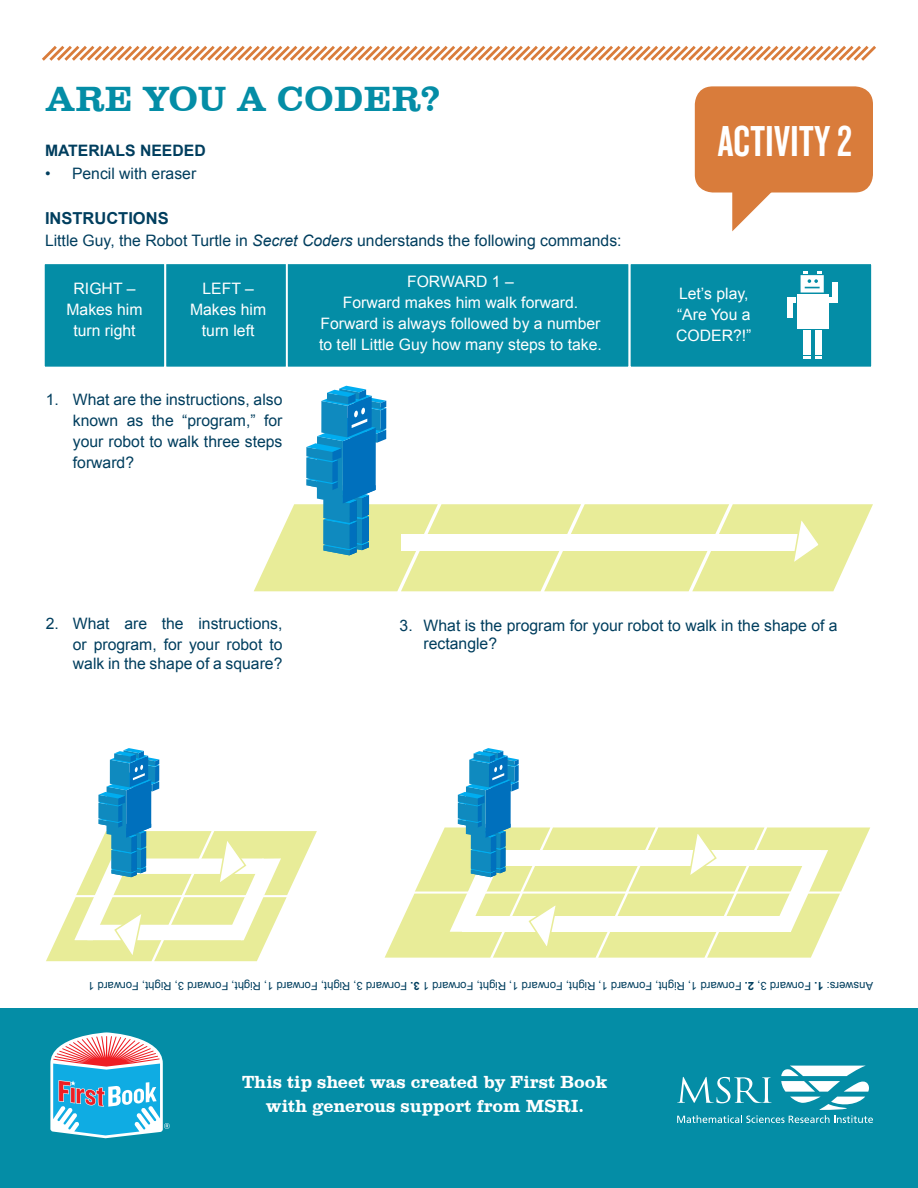
<style>
.page{position:relative;width:918px;height:1188px;background:#fff}
.page>*{position:absolute;margin:0;border:0;box-sizing:border-box;transform-origin:0 0}
.t1{font:45px "Knockout 48 Featherweight";letter-spacing:.01em;color:#fff}
.t2{font:36px "Clarendon";color:#048da6}
.t3{font:18px/24px "Clarendon";color:#fff;text-align:center}
.t4{font:700 16.5px "Arial";color:#003e5e}
.t5{font:15.75px/21px "Arial";color:#003e5e;text-align:justify}
.t6{font:15.75px/21px "Arial";color:#fff}
.t7{font:700 15.75px "Arial";color:#003e5e}
.t8{font:11.25px "Arial";color:#003e5e}
.s1{font-style:italic}
.s2{font-weight:700}
</style>
<div class="page">
<div style="left:0;top:1008px;width:918px;height:180px;background:#048da6"></div>
<svg style="left:50px;top:1032px;width:120px;height:106px;background:#75afca"></svg>
<svg style="left:677px;top:1066px;width:196px;height:57px"></svg>
<div style="left:695px;top:86px;width:178px;height:107px;background:#d97c3b;border-radius:18px"></div>
<svg style="left:732px;top:192px;width:41px;height:39px"></svg>
<svg style="left:42px;top:46px;width:834px;height:15px"></svg>
<svg style="left:46px;top:748px;width:271px;height:213px"></svg>
<svg style="left:254px;top:386px;width:619px;height:205px"></svg>
<svg style="left:385px;top:748px;width:485px;height:210px"></svg>
<div style="left:43px;top:262px;width:123px;height:106px;background:#048da6;border:2px solid #fff"></div>
<div style="left:286px;top:262px;width:344px;height:106px;background:#048da6;border:2px solid #fff"></div>
<div style="left:629px;top:262px;width:244px;height:106px;background:#048da6;border:2px solid #fff"></div>
<div style="left:164px;top:262px;width:124px;height:106px;background:#048da6;border:2px solid #fff"></div>
<div style="left:797px;top:294px;width:31px;height:34px;background:#fff"></div>
<div style="left:803px;top:330px;width:7px;height:11px;background:#fff"></div>
<div style="left:815px;top:330px;width:7px;height:11px;background:#fff"></div>
<div style="left:803px;top:342px;width:7px;height:13px;background:#fff"></div>
<div style="left:815px;top:341px;width:7px;height:14px;background:#fff"></div>
<svg style="left:803px;top:356px;width:19px;height:3px"></svg>
<div style="left:787px;top:298px;width:9px;height:5px;background:#fff"></div>
<div style="left:829px;top:298px;width:9px;height:5px;background:#fff"></div>
<div style="left:833px;top:286px;width:5px;height:11px;background:#fff"></div>
<svg style="left:801px;top:271px;width:23px;height:22px"></svg>
<svg style="left:833px;top:282px;width:5px;height:3px"></svg>
<div style="left:787px;top:303px;width:5px;height:12px;background:#fff"></div>
<svg style="left:787px;top:315px;width:5px;height:3px"></svg>
<p class="t2" style="left:45px;top:79px;width:397px">ARE YOU A CODER?</p>
<p class="t7" style="left:45px;top:140px;width:162px">MATERIALS NEEDED</p>
<p class="t5" style="left:45px;top:163px;width:153px">• Pencil with eraser</p>
<p class="t4" style="left:45px;top:207px;width:125px">INSTRUCTIONS</p>
<p class="t5" style="left:45px;top:230px;width:578px">Little Guy, the Robot Turtle in <span class="s1">Secret Coders</span> understands the following commands:</p>
<p class="t6" style="left:74px;top:279px;width:63px">RIGHT –</p>
<p class="t6" style="left:66px;top:300px;width:78px">Makes him</p>
<p class="t6" style="left:73px;top:321px;width:64px">turn right</p>
<p class="t6" style="left:190px;top:279px;width:78px;text-align:center">LEFT –<br>Makes him turn left</p>
<p class="t5" style="left:73px;top:389px;width:211px;text-indent:-27px">1. What are the instructions, also known as the “program,” for your robot to walk three steps forward?</p>
<p class="t6" style="left:407px;top:271px;width:108px">FORWARD 1 –</p>
<p class="t6" style="left:343px;top:292px;width:237px">Forward makes him walk forward.</p>
<p class="t6" style="left:320px;top:313px;width:282px">Forward is always followed by a number</p>
<p class="t6" style="left:319px;top:334px;width:284px">to tell Little Guy how many steps to take.</p>
<p class="t1" style="left:718px;top:114px;width:136px">ACTIVITY 2</p>
<p class="t6" style="left:676px;top:283px;width:77px">Let’s play, “Are You a<br>CODER?!”</p>
<p class="t5" style="left:46px;top:613px;width:238px;text-align:right">2. What are the instructions, or program, for your robot to</p>
<p class="t5" style="left:73px;top:653px;width:211px">walk in the shape of a square?</p>
<p class="t5" style="left:424px;top:616px;width:416px;line-height:18.9px;text-indent:-24px">3. What is the program for your robot to walk in the shape of a rectangle?</p>
<p class="t8" style="left:873px;top:993px;width:786px;rotate:-180deg">Answers: <span class="s2">1.</span> Forward 3, <span class="s2">2.</span> Forward 1, Right, Forward 1, Right, Forward 1, Right, Forward 1 <span class="s2">3.</span> Forward 3, Right, Forward 1, Right, Forward 3, Right, Forward 1</p>
<p class="t3" style="left:242px;top:1070px;width:367px">This tip sheet was created by First Book with generous support from MSRI.</p>
</div>
